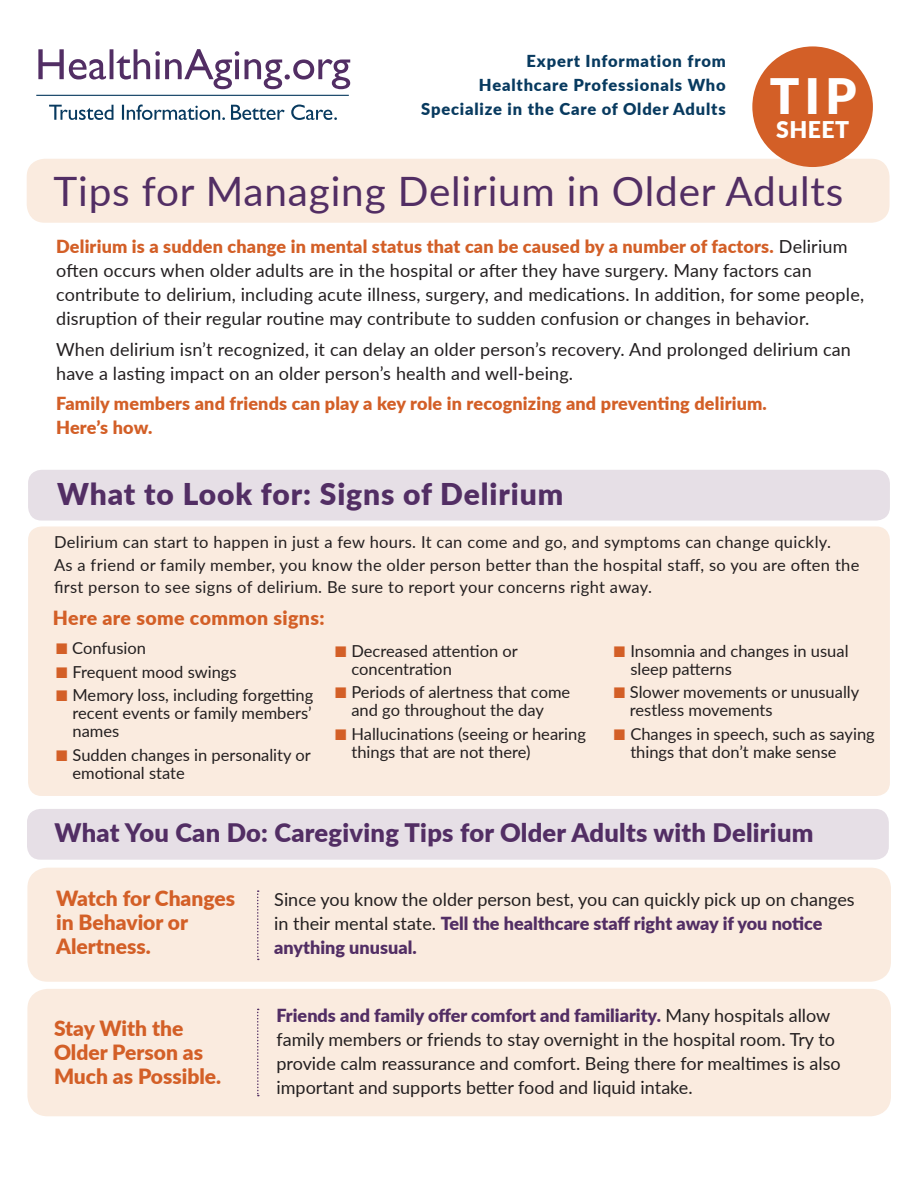
<style>
.page{position:relative;width:918px;height:1188px;background:#fff}
.page>*{position:absolute;margin:0;border:0;box-sizing:border-box;transform-origin:0 0}
.t1{font:900 48.9px "Lato";color:#fff}
.t2{font:40.5px "Lato";letter-spacing:.02em;color:#522e64}
.t3{font:900 30px "Lato";letter-spacing:.03em;color:#522e64}
.t4{font:900 25.5px "Lato";letter-spacing:.01em;color:#522e64}
.t5{font:900 23.1px "Lato";letter-spacing:.02em;color:#fff}
.t6{font:900 21px/24px "Lato";color:#d35f27}
.t7{font:900 19.5px "Lato";letter-spacing:.02em;color:#d35f27}
.t8{font:18px/24px "Lato";letter-spacing:.01em;color:#231f20}
.t9{font:900 18px/24px "Lato";letter-spacing:.01em;color:#d35f27}
.t10{font:16.5px/18px "Lato";color:#231f20}
.t11{font:16.5px/22.5px "Lato";letter-spacing:.02em;color:#231f20}
.t12{font:900 16.5px/24px "Lato";letter-spacing:.05em;color:#083a5f;text-align:right}
.s1{font-weight:900;color:#d35f27}
.s2{color:#d35f27}
.s3{font-weight:900;color:#522e64}
</style>
<div class="page">
<div style="left:27px;top:989px;width:864px;height:127px;background:#faebdf;border-radius:20px"></div>
<svg style="left:257px;top:1009px;width:2px;height:87px"></svg>
<div style="left:27px;top:868px;width:864px;height:114px;background:#faebdf;border-radius:20px"></div>
<svg style="left:257px;top:890px;width:2px;height:70px"></svg>
<div style="left:28px;top:526px;width:862px;height:270px;background:#faebdf;border-radius:14px"></div>
<div style="left:27px;top:159px;width:863px;height:64px;background:#faebdf;border-radius:18px"></div>
<div style="left:752px;top:46px;width:121px;height:121px;background:#d35f27;border-radius:50%"></div>
<hr style="left:36px;top:95px;width:313px;height:1px;background:#083a5f">
<svg style="left:49px;top:105px;width:288px;height:15px"></svg>
<svg style="left:38px;top:49px;width:312px;height:40px"></svg>
<div style="left:28px;top:470px;width:862px;height:51px;background:#e6dfe6;border-radius:14px"></div>
<div style="left:27px;top:809px;width:862px;height:51px;background:#e6dfe6;border-radius:14px"></div>
<p class="t12" style="left:421px;top:48px;width:306px">Expert Information from<br>Healthcare Professionals Who<br>Specialize in the Care of Older Adults</p>
<p class="t1" style="left:770px;top:60px;width:88px">TIP</p>
<p class="t5" style="left:776px;top:112px;width:75px">SHEET</p>
<p class="t2" style="left:54px;top:162px;width:791px">Tips for Managing Delirium in Older Adults</p>
<p class="t8" style="left:56px;top:234px;width:809px"><span class="s1">Delirium is a sudden change in mental status that can be caused by a number of factors.</span> Delirium often occurs when older adults are in the hospital or after they have surgery. Many factors can contribute to delirium, including acute illness, surgery, and medications. In addition, for some people, disruption of their regular routine may contribute to sudden confusion or changes in behavior.</p>
<p class="t8" style="left:56px;top:336px;width:796px">When delirium isn’t recognized, it can delay an older person’s recovery. And prolonged delirium can have a lasting impact on an older person’s health and well-being.</p>
<p class="t9" style="left:56px;top:391px;width:712px">Family members and friends can play a key role in recognizing and preventing delirium.<br>Here’s how.</p>
<p class="t3" style="left:57px;top:471px;width:508px">What to Look for: Signs of Delirium</p>
<p class="t11" style="left:54px;top:531px;width:779px">Delirium can start to happen in just a few hours. It can come and go, and symptoms can change quickly.</p>
<p class="t11" style="left:54px;top:553px;width:807px">As a friend or family member, you know the older person better than the hospital staff, so you are often the first person to see signs of delirium. Be sure to report your concerns right away.</p>
<p class="t7" style="left:53px;top:604px;width:273px">Here are some common signs:</p>
<p class="t10" style="left:56px;top:639px;width:91px"><span class="s2">■</span> Confusion</p>
<p class="t10" style="left:56px;top:662px;width:182px"><span class="s2">■</span> Frequent mood swings</p>
<p class="t10" style="left:73px;top:686px;width:242px;text-align:justify;text-indent:-16px"><span class="s2">■</span> Memory loss, including forgetting recent events or family members’ names</p>
<p class="t10" style="left:73px;top:745px;width:240px;text-indent:-16px"><span class="s2">■</span> Sudden changes in personality or emotional state</p>
<p class="t10" style="left:351px;top:641px;width:168px;text-indent:-16px"><span class="s2">■</span> Decreased attention or concentration</p>
<p class="t10" style="left:351px;top:682px;width:220px;text-indent:-16px"><span class="s2">■</span> Periods of alertness that come and go throughout the day</p>
<p class="t10" style="left:351px;top:724px;width:236px;text-indent:-16px"><span class="s2">■</span> Hallucinations (seeing or hearing things that are not there)</p>
<p class="t10" style="left:630px;top:641px;width:220px;text-indent:-16px"><span class="s2">■</span> Insomnia and changes in usual sleep patterns</p>
<p class="t10" style="left:630px;top:682px;width:231px;text-indent:-16px"><span class="s2">■</span> Slower movements or unusually restless movements</p>
<p class="t10" style="left:630px;top:724px;width:246px;text-indent:-16px"><span class="s2">■</span> Changes in speech, such as saying things that don’t make sense</p>
<p class="t4" style="left:55px;top:813px;width:760px">What You Can Do: Caregiving Tips for Older Adults with Delirium</p>
<p class="t6" style="left:56px;top:886px;width:181px">Watch for Changes in Behavior or<br>Alertness.</p>
<p class="t8" style="left:274px;top:886px;width:582px">Since you know the older person best, you can quickly pick up on changes in their mental state. <span class="s3">Tell the healthcare staff right away if you notice anything unusual.</span></p>
<p class="t6" style="left:54px;top:1015px;width:169px">Stay With the<br>Older Person as<br>Much as Possible.</p>
<p class="t8" style="left:276px;top:1003px;width:566px"><span class="s3">Friends and family offer comfort and familiarity.</span> Many hospitals allow family members or friends to stay overnight in the hospital room. Try to provide calm reassurance and comfort. Being there for mealtimes is also important and supports better food and liquid intake.</p>
</div>
